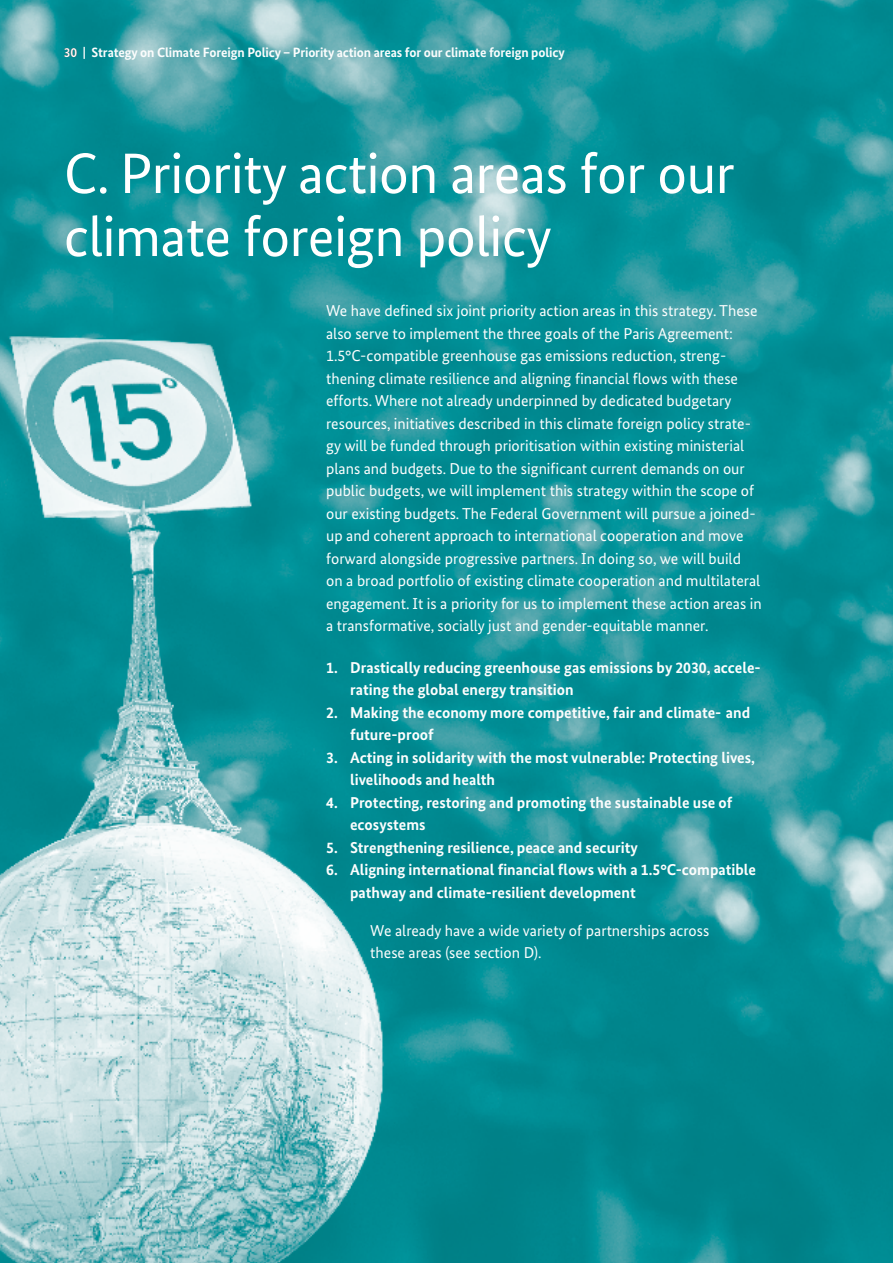
<style>
.page{position:relative;width:893px;height:1263px;background:#fff}
.page>*{position:absolute;margin:0;border:0;box-sizing:border-box;transform-origin:0 0}
.t1{font:57px/63px "Bundes Sans";letter-spacing:-.01em;color:#fff}
.t2{font:15.75px/22.5px "Bundes Sans";color:#fcfdfd}
.t3{font:700 15.75px/22.5px "Bundes Sans";color:#fcfdfd}
.t4{font:700 13.5px "Bundes Sans";letter-spacing:-.01em;color:#fcfdfd}
.s1{color:#000}
</style>
<div class="page">
<img style="left:0;top:0;width:893px;height:1263px">
<p class="t4" style="left:64px;top:45px;width:502px"><span class="s1">30</span> | Strategy on Climate Foreign Policy – Priority action areas for our climate foreign policy</p>
<h1 class="t1" style="left:64px;top:142px;width:673px">C. Priority action areas for our climate foreign policy</h1>
<p class="t2" style="left:326px;top:300px;width:437px">We have defned six joint priority action areas in this strategy. These also serve to implement the three goals of the Paris Agreement:<br>1.5°C-compatible greenhouse gas emissions reduction, streng&shy;thening climate resilience and aligning fnancial fows with these efforts. Where not already underpinned by dedicated budgetary resources, initiatives described in this climate foreign policy strate&shy;gy will be funded through prioritisation within existing ministerial plans and budgets. Due to the signifcant current demands on our public budgets, we will implement this strategy within the scope of our existing budgets. The Federal Government will pursue a joined&shy;up and coherent approach to international cooperation and move forward alongside progressive partners. In doing so, we will build<br>on a broad portfolio of existing climate cooperation and multilateral engagement. It is a priority for us to implement these action areas in a transformative, socially just and gender-equitable manner.</p>
<p class="t3" style="left:350px;top:656px;width:412px;text-indent:-24px">1. Drastically reducing greenhouse gas emissions by 2030, accele&shy;rating the global energy transition</p>
<p class="t3" style="left:350px;top:701px;width:402px;text-indent:-24px">2. Making the economy more competitive, fair and climate- and future-proof</p>
<p class="t3" style="left:350px;top:746px;width:406px;text-indent:-24px">3. Acting in solidarity with the most vulnerable: Protecting lives, livelihoods and health</p>
<p class="t3" style="left:350px;top:791px;width:384px;text-indent:-24px">4. Protecting, restoring and promoting the sustainable use of ecosystems</p>
<p class="t3" style="left:326px;top:836px;width:313px">5. Strengthening resilience, peace and security</p>
<p class="t3" style="left:350px;top:858px;width:407px;text-indent:-24px">6. Aligning international fnancial fows with a 1.5°C-compatible pathway and climate-resilient development</p>
<p class="t2" style="left:370px;top:919px;width:341px">We already have a wide variety of partnerships across these areas (see section D).</p>
</div>
